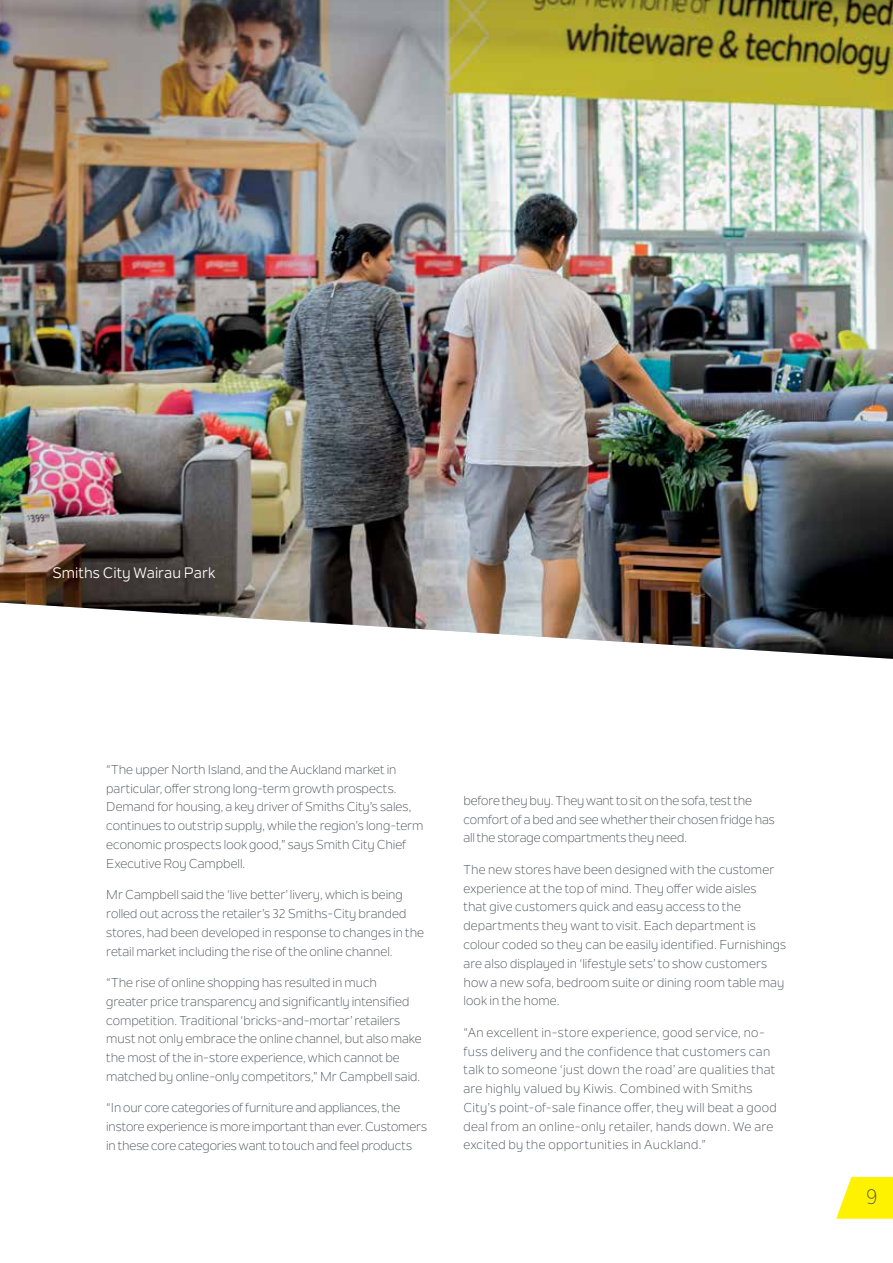
<style>
.page{position:relative;width:893px;height:1263px;background:#fff}
.page>*{position:absolute;margin:0;border:0;box-sizing:border-box;transform-origin:0 0}
.t1{font:21px "Nolan Next";color:#495256}
.t2{font:15px "Nolan Next";color:#fff}
.t3{font:12.75px/18.8px "Nolan Next";color:#43474f}
.t4{font:12.75px/18.8px "Nolan Next";letter-spacing:.02em;color:#43474f}
</style>
<div class="page">
<svg style="left:836px;top:1177px;width:57px;height:42px;background:#fff324"></svg>
<img style="left:0;top:0;width:893px;height:659px">
<p class="t2" style="left:52px;top:563px;width:164px">Smiths City Wairau Park</p>
<p class="t3" style="left:106px;top:760px;width:319px">“The upper North Island, and the Auckland market in particular, offer strong long-term growth prospects.<br>Demand for housing, a key driver of Smiths City’s sales, continues to outstrip supply, while the region’s long-term economic prospects look good,” says Smith City Chief Executive Roy Campbell.</p>
<p class="t3" style="left:106px;top:885px;width:319px">Mr Campbell said the ‘live better’ livery, which is being rolled out across the retailer’s 32 Smiths-City branded stores, had been developed in response to changes in the retail market including the rise of the online channel.</p>
<p class="t3" style="left:106px;top:973px;width:317px">“The rise of online shopping has resulted in much greater price transparency and significantly intensified competition. Traditional ‘bricks-and-mortar’ retailers must not only embrace the online channel, but also make the most of the in-store experience, which cannot be matched by online-only competitors,” Mr Campbell said.</p>
<p class="t3" style="left:106px;top:1098px;width:322px">“In our core categories of furniture and appliances, the instore experience is more important than ever. Customers in these core categories want to touch and feel products</p>
<p class="t3" style="left:463px;top:791px;width:313px">before they buy. They want to sit on the sofa, test the comfort of a bed and see whether their chosen fridge has all the storage compartments they need.</p>
<p class="t3" style="left:463px;top:860px;width:324px">The new stores have been designed with the customer experience at the top of mind. They offer wide aisles<br>that give customers quick and easy access to the departments they want to visit. Each department is colour coded so they can be easily identified. Furnishings are also displayed in ‘lifestyle sets’ to show customers how a new sofa, bedroom suite or dining room table may look in the home.</p>
<p class="t4" style="left:463px;top:1023px;width:315px">“An excellent in-store experience, good service, no&shy;fuss delivery and the confidence that customers can talk to someone ‘just down the road’ are qualities that are highly valued by Kiwis. Combined with Smiths City’s point-of-sale finance offer, they will beat a good deal from an online-only retailer, hands down. We are excited by the opportunities in Auckland.”</p>
<h1 class="t1" style="left:866px;top:1184px;width:13px">9</h1>
</div>
